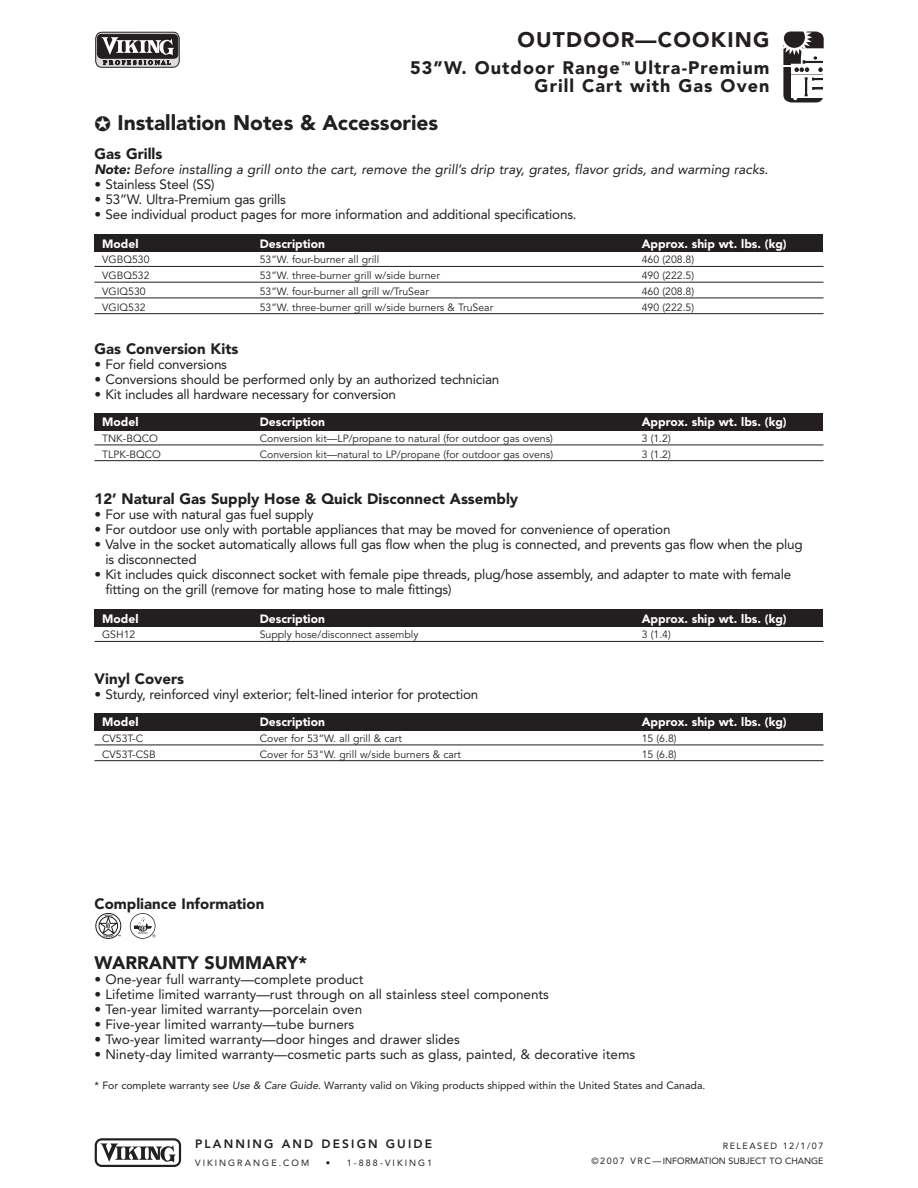
<style>
.page{position:relative;width:918px;height:1188px;background:#fff}
.page>*{position:absolute;margin:0;border:0;box-sizing:border-box;transform-origin:0 0}
.t1{font:900 21px "Avenir";color:#231f20}
.t2{font:900 21px "Avenir";letter-spacing:.06em;color:#231f20}
.t3{font:900 18px/18px "Avenir";letter-spacing:.06em;color:#231f20;text-align:right}
.t4{font:900 18px "Avenir";color:#231f20}
.t5{font:900 15px "Avenir";color:#231f20}
.t6{font:13.5px/15px "Avenir";letter-spacing:-.015em;color:#231f20}
.t7{font:900 12px "Avenir";color:#fff}
.t8{font:800 12px "Avenir";letter-spacing:.175em;color:#231f20}
.t9{font:10.5px "Avenir";color:#231f20}
.t10{font:10.5px "Avenir";color:#231f20}
.t11{font:9px/15px "Avenir";color:#231f20;text-align:right}
.t12{font:9px "Avenir";letter-spacing:.23em;color:#231f20}
.s1{font-weight:900}
</style>
<div class="page">
<svg style="left:783px;top:31px;width:41px;height:71px"></svg>
<hr style="left:823px;top:58px;width:2px;height:35px;background:#fff">
<svg style="left:95px;top:1138px;width:86px;height:29px"></svg>
<svg style="left:95px;top:32px;width:85px;height:36px;background:#6f6c6d"></svg>
<svg style="left:130px;top:913px;width:25px;height:26px"></svg>
<div style="left:131px;top:914px;width:24px;height:24px;background:#fff;border-radius:50%"></div>
<svg style="left:134px;top:916px;width:21px;height:21px"></svg>
<div style="left:96px;top:913px;width:25px;height:26px;border:1px solid #231f20;border-radius:50%"></div>
<svg style="left:98px;top:915px;width:23px;height:22px"></svg>
<div style="left:99px;top:916px;width:19px;height:19px;border:1px solid #231f20;border-radius:50%"></div>
<div style="left:94px;top:235px;width:730px;height:17px;background:#231f20"></div>
<hr style="left:94px;top:266px;width:730px;height:1px;background:#231f20">
<hr style="left:94px;top:282px;width:730px;height:1px;background:#231f20">
<hr style="left:94px;top:298px;width:730px;height:1px;background:#231f20">
<hr style="left:94px;top:313px;width:730px;height:1px;background:#231f20">
<div style="left:94px;top:413px;width:730px;height:18px;background:#231f20"></div>
<hr style="left:94px;top:445px;width:730px;height:1px;background:#231f20">
<hr style="left:94px;top:460px;width:730px;height:1px;background:#231f20">
<div style="left:94px;top:610px;width:730px;height:17px;background:#231f20"></div>
<hr style="left:94px;top:641px;width:730px;height:1px;background:#231f20">
<div style="left:94px;top:713px;width:730px;height:18px;background:#231f20"></div>
<hr style="left:94px;top:745px;width:730px;height:1px;background:#231f20">
<hr style="left:94px;top:760px;width:730px;height:1px;background:#231f20">
<h1 class="t2" style="left:517px;top:31px;width:254px">OUTDOOR—COOKING</h1>
<h2 class="t3" style="left:410px;top:60px;width:361px">53”W. Outdoor Range<sup>™</sup> Ultra-Premium<br>Grill Cart with Gas Oven</h2>
<h1 class="t1" style="left:94px;top:114px;width:345px">✪ Installation Notes &amp; Accessories</h1>
<p class="t5" style="left:94px;top:148px;width:69px">Gas Grills</p>
<p class="t6" style="left:94px;top:163px;width:677px"><span class="s1">Note:</span> Before installing a grill onto the cart, remove the grill’s drip tray, grates, flavor grids, and warming racks.</p>
<p class="t6" style="left:94px;top:178px;width:122px">• Stainless Steel (SS)</p>
<p class="t6" style="left:94px;top:193px;width:193px">• 53”W. Ultra-Premium gas grills</p>
<p class="t6" style="left:94px;top:208px;width:484px">• See individual product pages for more information and additional specifications.</p>
<p class="t7" style="left:102px;top:239px;width:38px">Model</p>
<p class="t7" style="left:260px;top:239px;width:67px">Description</p>
<p class="t7" style="left:642px;top:239px;width:146px">Approx. ship wt. lbs. (kg)</p>
<p class="t9" style="left:102px;top:255px;width:49px">VGBQ530</p>
<p class="t9" style="left:260px;top:255px;width:121px">53”W. four-burner all grill</p>
<p class="t9" style="left:642px;top:255px;width:54px">460 (208.8)</p>
<p class="t9" style="left:102px;top:271px;width:49px">VGBQ532</p>
<p class="t9" style="left:260px;top:271px;width:182px">53”W. three-burner grill w/side burner</p>
<p class="t9" style="left:642px;top:271px;width:54px">490 (222.5)</p>
<p class="t9" style="left:102px;top:287px;width:45px">VGIQ530</p>
<p class="t9" style="left:260px;top:287px;width:171px">53”W. four-burner all grill w/TruSear</p>
<p class="t9" style="left:642px;top:287px;width:54px">460 (208.8)</p>
<p class="t9" style="left:102px;top:303px;width:45px">VGIQ532</p>
<p class="t9" style="left:260px;top:303px;width:235px">53”W. three-burner grill w/side burners &amp; TruSear</p>
<p class="t9" style="left:642px;top:303px;width:54px">490 (222.5)</p>
<p class="t5" style="left:94px;top:343px;width:145px">Gas Conversion Kits</p>
<p class="t6" style="left:94px;top:358px;width:134px">• For field conversions</p>
<p class="t6" style="left:94px;top:373px;width:406px">• Conversions should be performed only by an authorized technician</p>
<p class="t6" style="left:94px;top:388px;width:303px">• Kit includes all hardware necessary for conversion</p>
<p class="t7" style="left:102px;top:417px;width:38px">Model</p>
<p class="t7" style="left:260px;top:417px;width:67px">Description</p>
<p class="t7" style="left:642px;top:417px;width:146px">Approx. ship wt. lbs. (kg)</p>
<p class="t9" style="left:102px;top:434px;width:57px">TNK-BQCO</p>
<p class="t9" style="left:260px;top:434px;width:295px">Conversion kit—LP/propane to natural (for outdoor gas ovens)</p>
<p class="t9" style="left:642px;top:434px;width:31px">3 (1.2)</p>
<p class="t9" style="left:102px;top:450px;width:60px">TLPK-BQCO</p>
<p class="t9" style="left:260px;top:450px;width:295px">Conversion kit—natural to LP/propane (for outdoor gas ovens)</p>
<p class="t9" style="left:642px;top:450px;width:31px">3 (1.2)</p>
<p class="t5" style="left:94px;top:493px;width:425px">12’ Natural Gas Supply Hose &amp; Quick Disconnect Assembly</p>
<p class="t6" style="left:94px;top:508px;width:221px">• For use with natural gas fuel supply</p>
<p class="t6" style="left:94px;top:523px;width:578px">• For outdoor use only with portable appliances that may be moved for convenience of operation</p>
<p class="t6" style="left:105px;top:538px;width:699px;text-indent:-11px">• Valve in the socket automatically allows full gas flow when the plug is connected, and prevents gas flow when the plug is disconnected</p>
<p class="t6" style="left:105px;top:568px;width:687px;text-indent:-11px">• Kit includes quick disconnect socket with female pipe threads, plug/hose assembly, and adapter to mate with female fitting on the grill (remove for mating hose to male fittings)</p>
<p class="t7" style="left:102px;top:614px;width:38px">Model</p>
<p class="t7" style="left:260px;top:614px;width:67px">Description</p>
<p class="t7" style="left:642px;top:614px;width:146px">Approx. ship wt. lbs. (kg)</p>
<p class="t9" style="left:102px;top:630px;width:35px">GSH12</p>
<p class="t9" style="left:260px;top:630px;width:160px">Supply hose/disconnect assembly</p>
<p class="t9" style="left:642px;top:630px;width:31px">3 (1.4)</p>
<p class="t5" style="left:94px;top:673px;width:91px">Vinyl Covers</p>
<p class="t6" style="left:94px;top:688px;width:385px">• Sturdy, reinforced vinyl exterior; felt-lined interior for protection</p>
<p class="t7" style="left:102px;top:717px;width:38px">Model</p>
<p class="t7" style="left:260px;top:717px;width:67px">Description</p>
<p class="t7" style="left:642px;top:717px;width:146px">Approx. ship wt. lbs. (kg)</p>
<p class="t9" style="left:102px;top:734px;width:43px">CV53T-C</p>
<p class="t9" style="left:260px;top:734px;width:144px">Cover for 53”W. all grill &amp; cart</p>
<p class="t9" style="left:642px;top:734px;width:36px">15 (6.8)</p>
<p class="t9" style="left:102px;top:750px;width:55px">CV53T-CSB</p>
<p class="t9" style="left:260px;top:750px;width:203px">Cover for 53"W. grill w/side burners &amp; cart</p>
<p class="t9" style="left:642px;top:750px;width:36px">15 (6.8)</p>
<p class="t5" style="left:94px;top:898px;width:171px">Compliance Information</p>
<h2 class="t4" style="left:94px;top:955px;width:214px">WARRANTY SUMMARY*</h2>
<p class="t6" style="left:94px;top:973px;width:270px">• One-year full warranty—complete product</p>
<p class="t6" style="left:94px;top:988px;width:456px">• Lifetime limited warranty—rust through on all stainless steel components</p>
<p class="t6" style="left:94px;top:1003px;width:269px">• Ten-year limited warranty—porcelain oven</p>
<p class="t6" style="left:94px;top:1018px;width:261px">• Five-year limited warranty—tube burners</p>
<p class="t6" style="left:94px;top:1033px;width:367px">• Two-year limited warranty—door hinges and drawer slides</p>
<p class="t6" style="left:94px;top:1048px;width:542px">• Ninety-day limited warranty—cosmetic parts such as glass, painted, &amp; decorative items</p>
<p class="t10" style="left:94px;top:1081px;width:612px">* For complete warranty see Use &amp; Care Guide. Warranty valid on Viking products shipped within the United States and Canada.</p>
<p class="t8" style="left:195px;top:1139px;width:239px">PLANNING AND DESIGN GUIDE</p>
<p class="t12" style="left:195px;top:1159px;width:116px">VIKINGRANGE.COM</p>
<p class="t12" style="left:326px;top:1159px;width:108px">• 1-888-VIKING1</p>
<p class="t11" style="left:592px;top:1139px;width:233px">RELEASED 12/1/07<br>© 2 0 0 7 V R C — INFORMATION SUBJECT TO CHANGE</p>
</div>
